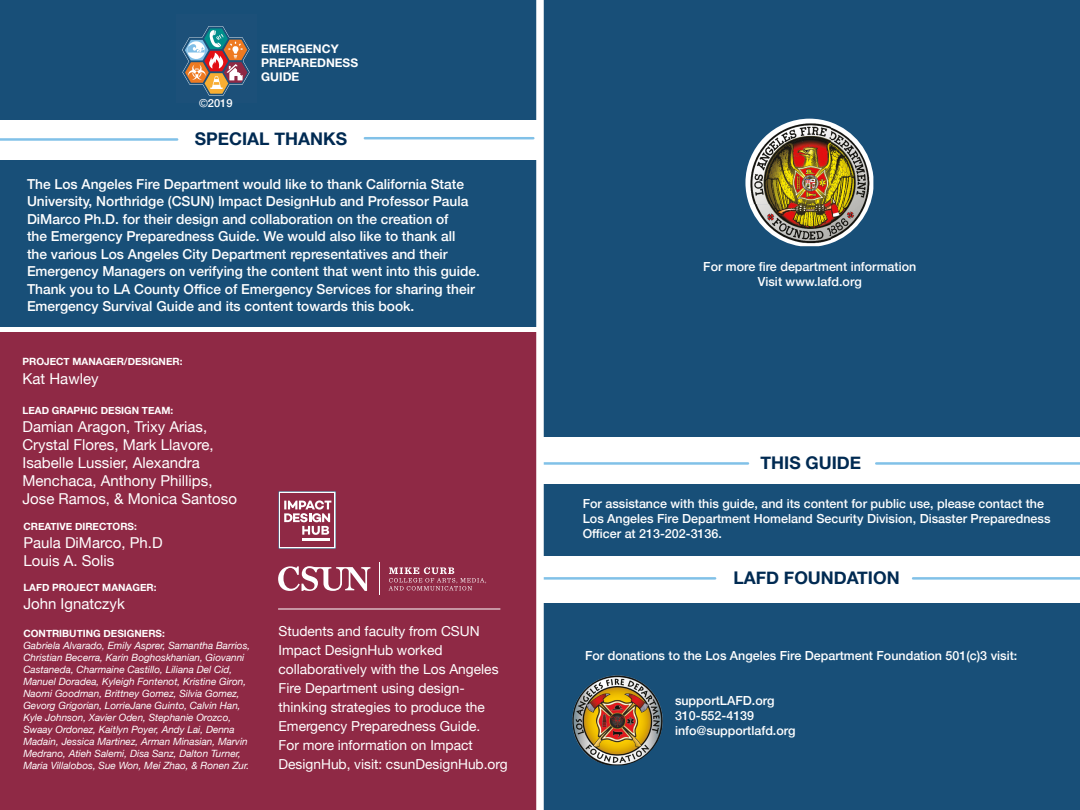
<style>
.page{position:relative;width:1080px;height:810px;background:#fff}
.page>*{position:absolute;margin:0;border:0;box-sizing:border-box;transform-origin:0 0}
.t1{font:700 17.5px "Helvetica Neue";color:#002a52}
.t2{font:15px/18px "Helvetica Neue";color:#fff}
.t3{font:500 13.75px/17.5px "Helvetica Neue";color:#fff}
.t4{font:13.75px/19px "Helvetica Neue";color:#fff}
.t5{font:500 12.5px/15px "Helvetica Neue";color:#fff}
.t6{font:700 12px/14.4px "Helvetica Neue LT Std";color:#fff}
.t7{font:500 11px "Helvetica Neue";color:#fff}
.t8{font:italic 10px/12px "Helvetica Neue";color:#fff}
.t9{font:700 10px "Helvetica Neue";color:#fff}
.s1{font-family:"Avenir Next";font-weight:400}
</style>
<div class="page">
<div style="left:540px;top:484px;width:540px;height:71px;background:#184f78"></div>
<div style="left:541px;top:604px;width:539px;height:206px;background:#184f78"></div>
<div style="left:541px;top:0;width:539px;height:437px;background:#184f78"></div>
<hr style="left:541px;top:577px;width:174px;height:3px;background:#81c1e8">
<hr style="left:541px;top:462px;width:207px;height:3px;background:#81c1e8">
<hr style="left:913px;top:577px;width:167px;height:3px;background:#81c1e8">
<hr style="left:876px;top:462px;width:204px;height:3px;background:#81c1e8">
<img style="left:745px;top:119px;width:86px;height:85px">
<img style="left:831px;top:122px;width:42px;height:121px">
<img style="left:749px;top:204px;width:82px;height:42px">
<img style="left:572px;top:675px;width:91px;height:90px">
<svg style="left:541px;top:0;width:3px;height:810px;background:#edf2f4"></svg>
<div style="left:0;top:326px;width:540px;height:484px;background:#8f2945"></div>
<div style="left:0;top:161px;width:540px;height:170px;background:#184f78"></div>
<div style="left:0;top:0;width:540px;height:120px;background:#184f78"></div>
<hr style="left:0;top:138px;width:177px;height:3px;background:#81c1e8">
<hr style="left:365px;top:137px;width:168px;height:2px;background:#81c1e8">
<div style="left:0;top:327px;width:538px;height:5px;background:#fff"></div>
<div style="left:176px;top:15px;width:80px;height:88px;background:#1c5079"></div>
<svg style="left:182px;top:26px;width:68px;height:70px"></svg>
<hr style="left:379px;top:562px;width:1px;height:33px;background:#fff">
<svg style="left:389px;top:567px;width:97px;height:23px"></svg>
<svg style="left:278px;top:566px;width:92px;height:25px"></svg>
<hr style="left:278px;top:609px;width:222px;height:1px;background:#fff">
<svg style="left:536px;top:0;width:4px;height:810px;background:#f5f3f5"></svg>
<svg style="left:278px;top:491px;width:58px;height:58px"></svg>
<p class="t7" style="left:199px;top:95px;width:35px"><span class="s1">©</span>2019</p>
<p class="t6" style="left:261px;top:41px;width:98px">EMERGENCY<br>PREPAREDNESS<br>GUIDE</p>
<h1 class="t1" style="left:195px;top:125px;width:154px">SPECIAL THANKS</h1>
<p class="t3" style="left:27px;top:174px;width:454px">The Los Angeles Fire Department would like to thank California State University, Northridge (CSUN) Impact DesignHub and Professor Paula DiMarco Ph.D. for their design and collaboration on the creation of<br>the Emergency Preparedness Guide. We would also like to thank all<br>the various Los Angeles City Department representatives and their Emergency Managers on verifying the content that went into this guide.<br>Thank you to LA County Office of Emergency Services for sharing their Emergency Survival Guide and its content towards this book.</p>
<p class="t9" style="left:22px;top:354px;width:161px">PROJECT MANAGER/DESIGNER:</p>
<h2 class="t2" style="left:22px;top:370px;width:78px">Kat Hawley</h2>
<p class="t9" style="left:22px;top:402px;width:152px">LEAD GRAPHIC DESIGN TEAM:</p>
<h2 class="t2" style="left:22px;top:418px;width:216px">Damian Aragon, Trixy Arias,<br>Crystal Flores, Mark Llavore,<br>Isabelle Lussier, Alexandra<br>Menchaca, Anthony Phillips,<br>Jose Ramos, &amp; Monica Santoso</h2>
<p class="t9" style="left:23px;top:518px;width:115px">CREATIVE DIRECTORS:</p>
<h2 class="t2" style="left:23px;top:534px;width:141px">Paula DiMarco, Ph.D<br>Louis A. Solis</h2>
<p class="t9" style="left:23px;top:579px;width:135px">LAFD PROJECT MANAGER:</p>
<h2 class="t2" style="left:23px;top:595px;width:103px">John Ignatczyk</h2>
<p class="t9" style="left:23px;top:626px;width:143px">CONTRIBUTING DESIGNERS:</p>
<p class="t8" style="left:23px;top:640px;width:228px">Gabriela Alvarado, Emily Asprer, Samantha Barrios, Christian Becerra, Karin Boghoskhanian, Giovanni Castaneda, Charmaine Castillo, Liliana Del Cid, Manuel Doradea, Kyleigh Fontenot, Kristine Giron, Naomi Goodman, Brittney Gomez, Silvia Gomez, Gevorg Grigorian, LorrieJane Guinto, Calvin Han, Kyle Johnson, Xavier Oden, Stephanie Orozco, Swaay Ordonez, Kaitlyn Poyer, Andy Lai, Denna Madain, Jessica Martinez, Arman Minasian, Marvin Medrano, Atieh Salemi, Disa Sanz, Dalton Turner, Maria Villalobos, Sue Won, Mei Zhao, &amp; Ronen Zur.</p>
<p class="t4" style="left:279px;top:622px;width:231px">Students and faculty from CSUN<br>Impact DesignHub worked collaboratively with the Los Angeles<br>Fire Department using design&shy;thinking strategies to produce the<br>Emergency Preparedness Guide.<br>For more information on Impact<br>DesignHub, visit: csunDesignHub.org</p>
<p class="t5" style="left:703px;top:258px;width:215px;text-align:center">For more fire department information<br>Visit www.lafd.org</p>
<h1 class="t1" style="left:761px;top:449px;width:102px">THIS GUIDE</h1>
<p class="t5" style="left:583px;top:495px;width:469px">For assistance with this guide, and its content for public use, please contact the<br>Los Angeles Fire Department Homeland Security Division, Disaster Preparedness<br>Officer at 213-202-3136.</p>
<h1 class="t1" style="left:733px;top:564px;width:168px">LAFD FOUNDATION</h1>
<p class="t5" style="left:585px;top:647px;width:434px">For donations to the Los Angeles Fire Department Foundation 501(c)3 visit:</p>
<p class="t5" style="left:675px;top:692px;width:122px">supportLAFD.org<br>310-552-4139 info@supportlafd.org</p>
</div>
